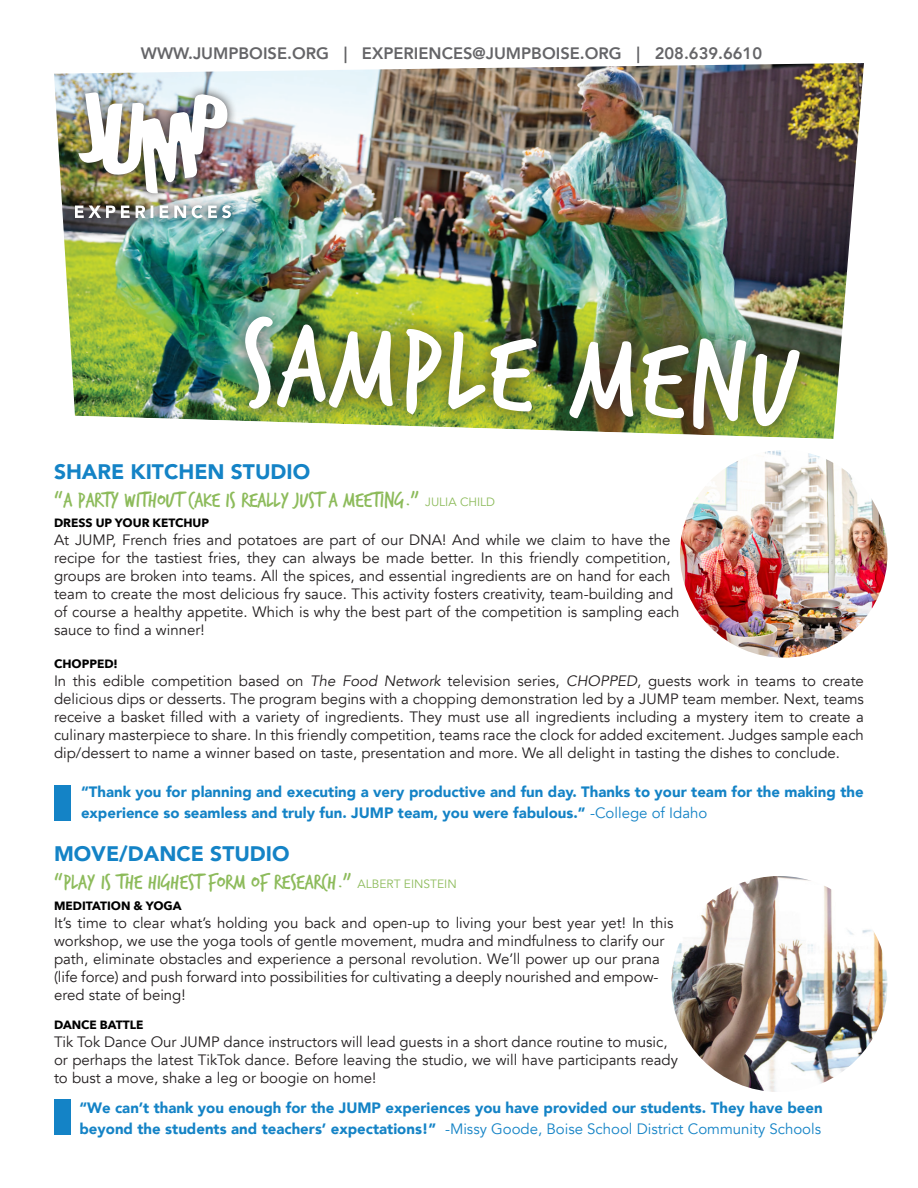
<style>
.page{position:relative;width:918px;height:1188px;background:#fff}
.page>*{position:absolute;margin:0;border:0;box-sizing:border-box;transform-origin:0 0}
.Section_Heading{font:121.95px "Trash Hand";color:#fff}
.Section_Header{font:22.5px "Trash Hand";color:#8dbb5b}
.Experience_Title{font:900 21px "Avenir";color:#1483c6}
.t1{font:800 16.5px "Avenir";color:#656568}
.t2{font:15px/18px "Avenir";color:#231f20}
.t3{font:900 15px/21px "Avenir";color:#1483c6}
.Sub_Section_Header{font:700 12px "Avenir Next";color:#000}
.s1{font-family:"Avenir";font-size:12px}
.s2{font-style:italic}
.s3{font-weight:400}
</style>
<div class="page">
<img style="left:671px;top:876px;width:216px;height:216px;border-radius:108px">
<img style="left:54px;top:63px;width:810px;height:376px">
<div style="left:65px;top:83px;width:175px;height:145px;background:#231f20;opacity:.75"></div>
<svg style="left:75px;top:205px;width:156px;height:13px"></svg>
<img style="left:78px;top:92px;width:150px;height:102px">
<img style="left:223px;top:295px;width:598px;height:121px">
<div style="left:54px;top:785px;width:16px;height:36px;background:#1483c6"></div>
<div style="left:54px;top:1100px;width:16px;height:35px;background:#1483c6"></div>
<svg style="left:54px;top:416px;width:779px;height:49px"></svg>
<img style="left:680px;top:450px;width:207px;height:208px;border-radius:104px">
<p class="t1" style="left:141px;top:40px;width:623px">WWW.JUMPBOISE.ORG | EXPERIENCES@JUMPBOISE.ORG | 208.639.6610</p>
<p class="Section_Heading" style="left:245px;top:300px;width:559px;rotate:3deg">SAMPLE MENU</p>
<p class="Experience_Title" style="left:54px;top:453px;width:258px">SHARE KITCHEN STUDIO</p>
<p class="Section_Header" style="left:54px;top:488px;width:443px">“A PARTY WITHOUT CAKE IS REALLY JUST A MEETING.” <span class="s1">JULIA CHILD</span></p>
<p class="Sub_Section_Header" style="left:54px;top:513px;width:157px">DRESS UP YOUR KETCHUP</p>
<p class="t2" style="left:54px;top:532px;width:627px">At JUMP, French fries and potatoes are part of our DNA! And while we claim to have the recipe for the tastiest fries, they can always be made better. In this friendly competition, groups are broken into teams. All the spices, and essential ingredients are on hand for each team to create the most delicious fry sauce. This activity fosters creativity, team-building and of course a healthy appetite. Which is why the best part of the competition is sampling each sauce to find a winner!</p>
<p class="Sub_Section_Header" style="left:54px;top:653px;width:65px">CHOPPED!</p>
<p class="t2" style="left:54px;top:672px;width:812px;text-align:justify">In this edible competition based on <span class="s2">The Food Network</span> television series, <span class="s2">CHOPPED</span>, guests work in teams to create delicious dips or desserts. The program begins with a chopping demonstration led by a JUMP team member. Next, teams receive a basket filled with a variety of ingredients. They must use all ingredients including a mystery item to create a culinary masterpiece to share. In this friendly competition, teams race the clock for added excitement. Judges sample each dip/dessert to name a winner based on taste, presentation and more. We all delight in tasting the dishes to conclude.</p>
<p class="t3" style="left:81px;top:781px;width:784px">“Thank you for planning and executing a very productive and fun day. Thanks to your team for the making the experience so seamless and truly fun. JUMP team, you were fabulous.” <span class="s3">-College of Idaho</span></p>
<p class="Experience_Title" style="left:54px;top:836px;width:237px">MOVE/DANCE STUDIO</p>
<p class="Section_Header" style="left:54px;top:871px;width:404px">“PLAY IS THE HIGHEST FORM OF RESEARCH.” <span class="s1">ALBERT EINSTEIN</span></p>
<p class="Sub_Section_Header" style="left:54px;top:895px;width:129px">MEDITATION &amp; YOGA</p>
<p class="t2" style="left:54px;top:914px;width:621px">It’s time to clear what’s holding you back and open-up to living your best year yet! In this workshop, we use the yoga tools of gentle movement, mudra and mindfulness to clarify our path, eliminate obstacles and experience a personal revolution. We’ll power up our prana (life force) and push forward into possibilities for cultivating a deeply nourished and empow&shy;ered state of being!</p>
<p class="Sub_Section_Header" style="left:54px;top:1014px;width:91px">DANCE BATTLE</p>
<p class="t2" style="left:54px;top:1033px;width:625px">Tik Tok Dance Our JUMP dance instructors will lead guests in a short dance routine to music, or perhaps the latest TikTok dance. Before leaving the studio, we will have participants ready to bust a move, shake a leg or boogie on home!</p>
<p class="t3" style="left:80px;top:1097px;width:745px">“We can’t thank you enough for the JUMP experiences you have provided our students. They have been beyond the students and teachers’ expectations!” <span class="s3">-Missy Goode, Boise School District Community Schools</span></p>
</div>
